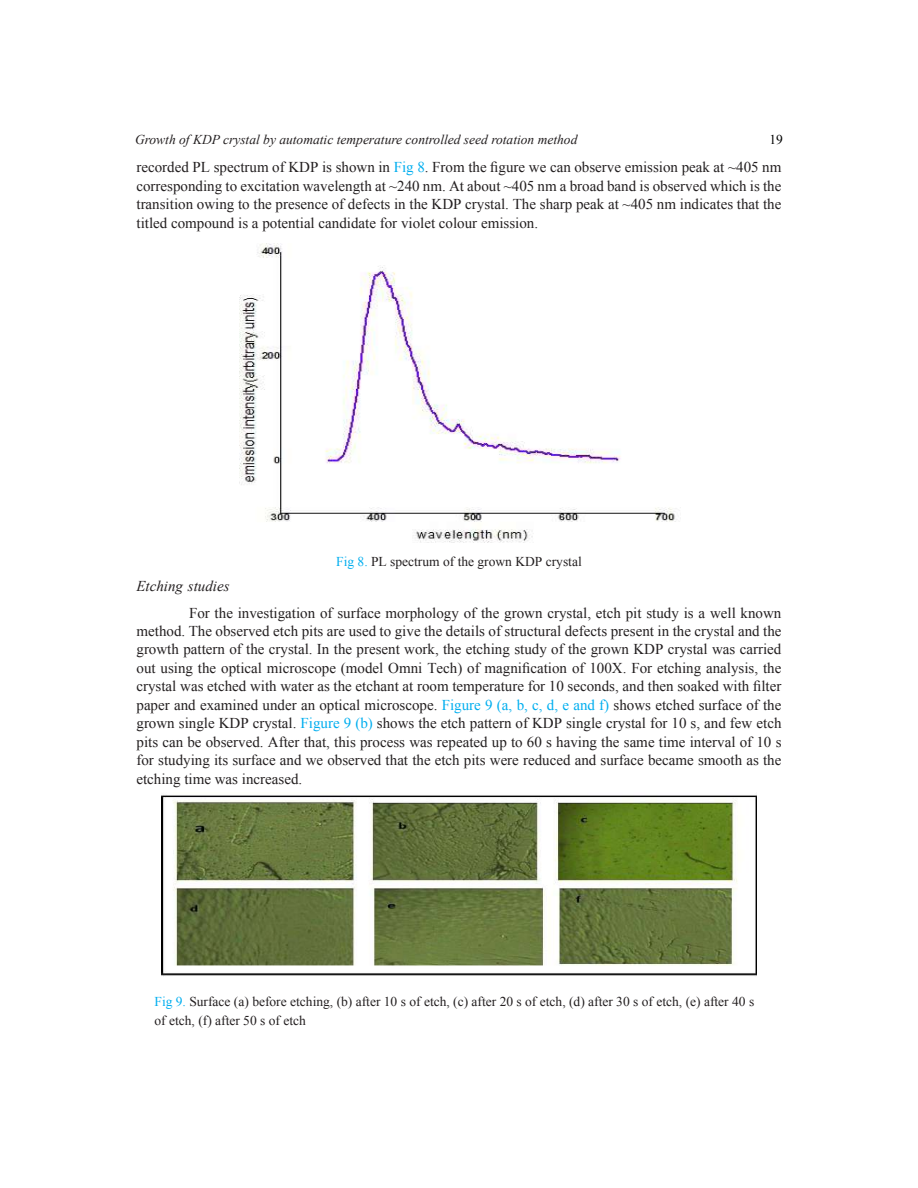
<style>
.page{position:relative;width:918px;height:1188px;background:#fff}
.page>*{position:absolute;margin:0;border:0;box-sizing:border-box;transform-origin:0 0}
.t1{font:15px/18.5px "Times New Roman";color:#231f20;text-align:justify}
.t2{font:italic 15px "Times New Roman";color:#231f20}
.t3{font:13.5px/18.5px "Times New Roman";color:#231f20}
.t4{font:italic 13.5px "Times New Roman";color:#231f20}
.t5{font:13.5px "Times New Roman";color:#000}
.s1{color:#00aeef}
</style>
<div class="page">
<img style="left:239px;top:244px;width:438px;height:299px">
<img style="left:162px;top:795px;width:594px;height:182px">
<p class="t4" style="left:135px;top:131px;width:444px">Growth of KDP crystal by automatic temperature controlled seed rotation method</p>
<p class="t5" style="left:770px;top:131px;width:15px">19</p>
<p class="t1" style="left:136px;top:158px;width:646px">recorded PL spectrum of KDP is shown in <span class="s1">Fig 8</span>. From the figure we can observe emission peak at ~405 nm corresponding to excitation wavelength at ~240 nm. At about ~405 nm a broad band is observed which is the transition owing to the presence of defects in the KDP crystal. The sharp peak at ~405 nm indicates that the titled compound is a potential candidate for violet colour emission.</p>
<p class="t3" style="left:336px;top:552px;width:247px"><span class="s1">Fig 8.</span> PL spectrum of the grown KDP crystal</p>
<p class="t2" style="left:136px;top:576px;width:95px">Etching studies</p>
<p class="t1" style="left:136px;top:603px;width:647px;text-indent:52px">For the investigation of surface morphology of the grown crystal, etch pit study is a well known method. The observed etch pits are used to give the details of structural defects present in the crystal and the growth pattern of the crystal. In the present work, the etching study of the grown KDP crystal was carried out using the optical microscope (model Omni Tech) of magnification of 100X. For etching analysis, the crystal was etched with water as the etchant at room temperature for 10 seconds, and then soaked with filter paper and examined under an optical microscope. <span class="s1">Figure 9 (a, b, c, d, e and f)</span> shows etched surface of the grown single KDP crystal. <span class="s1">Figure 9 (b)</span> shows the etch pattern of KDP single crystal for 10 s, and few etch pits can be observed. After that, this process was repeated up to 60 s having the same time interval of 10 s for studying its surface and we observed that the etch pits were reduced and surface became smooth as the etching time was increased.</p>
<p class="t3" style="left:154px;top:992px;width:601px"><span class="s1">Fig 9.</span> Surface (a) before etching, (b) after 10 s of etch, (c) after 20 s of etch, (d) after 30 s of etch, (e) after 40 s of etch, (f) after 50 s of etch</p>
</div>
